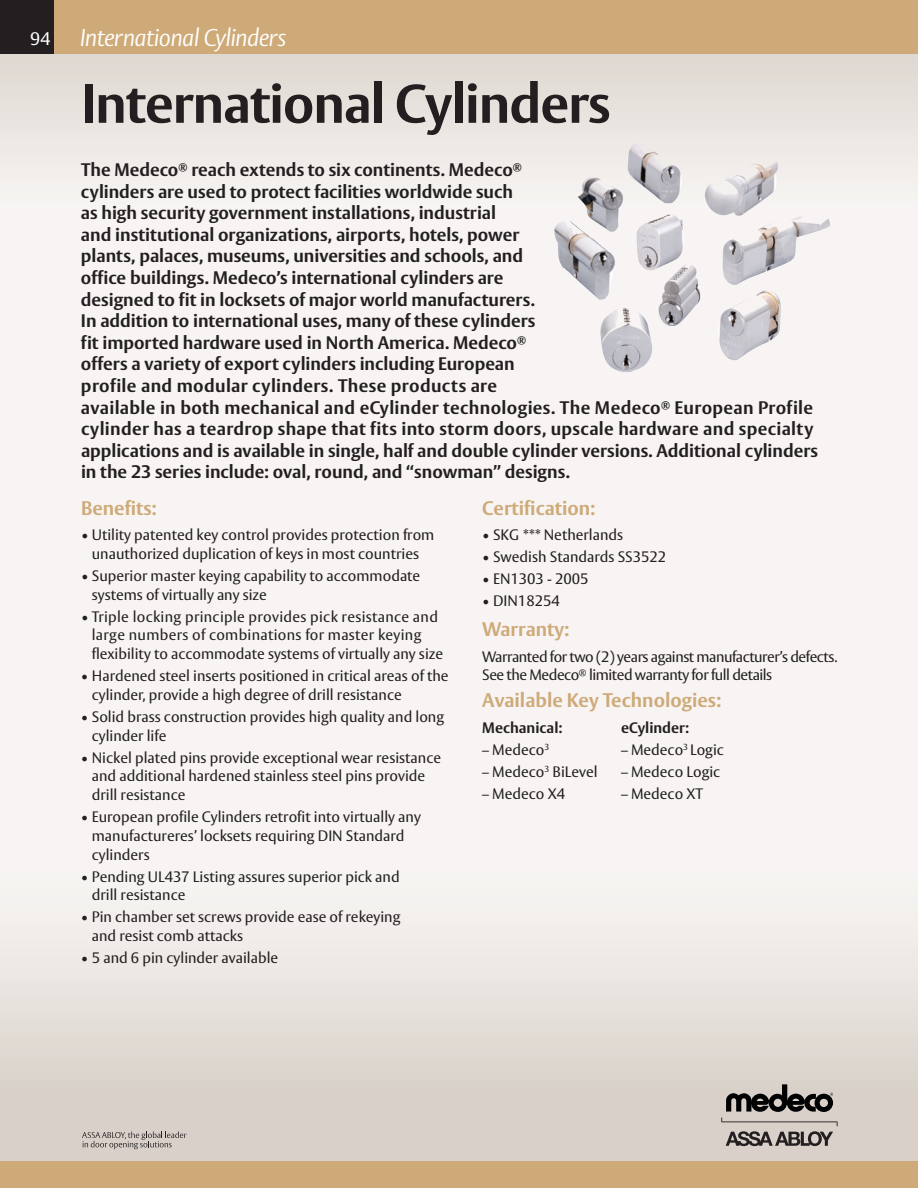
<style>
.page{position:relative;width:918px;height:1188px;background:#f7f4f3}
.page>*{position:absolute;margin:0;border:0;box-sizing:border-box;transform-origin:0 0}
.t1{font:700 54px "ASSA Vesta";letter-spacing:-.02em;color:#231f20}
.t2{font:italic 300 24px "ASSA Vesta";letter-spacing:-.03em;color:#fff}
.t3{font:700 19.5px "ASSA Vesta";color:#ceaa78}
.t4{font:700 18px/21.6px "ASSA Vesta";color:#231f20}
.t5{font:15px/18.8px "ASSA Vesta";color:#231f20}
.t6{font:15px/18.8px "ASSA Vesta";letter-spacing:.02em;color:#231f20}
.t7{font:15px/18.8px "ASSA Vesta";letter-spacing:-.03em;color:#231f20}
.t8{font:700 15px "ASSA Vesta";color:#231f20}
.s1{font-weight:400;font-style:normal;font-size:18px}
</style>
<div class="page">
<div style="left:0;top:756px;width:918px;height:432px;background:linear-gradient(to bottom,#fffdfd,#d3cbc2)"></div>
<svg style="left:0;top:54px;width:918px;height:216px"></svg>
<div style="left:0;top:0;width:918px;height:54px;background:#ceaa78"></div>
<div style="left:0;top:1161px;width:918px;height:27px;background:#ceaa78"></div>
<div style="left:0;top:0;width:54px;height:54px;background:#231f20"></div>
<img style="left:578px;top:143px;width:249px;height:127px">
<svg style="left:721px;top:1118px;width:117px;height:28px;background:#a49d99"></svg>
<svg style="left:726px;top:1084px;width:107px;height:28px;background:#74706d"></svg>
<svg style="left:82px;top:1132px;width:105px;height:17px;background:#b8b0ab"></svg>
<h2 class="t2" style="left:30px;top:23px;width:258px"><span class="s1">94</span> International Cylinders</h2>
<h1 class="t1" style="left:81px;top:71px;width:531px">International Cylinders</h1>
<p class="t4" style="left:81px;top:160px;width:739px">The Medeco<sup>®</sup> reach extends to six continents. Medeco<sup>®<br></sup>cylinders are used to protect facilities worldwide such<br>as high security government installations, industrial<br>and institutional organizations, airports, hotels, power<br>plants, palaces, museums, universities and schools, and<br>office buildings. Medeco’s international cylinders are<br>designed to fit in locksets of major world manufacturers.<br>In addition to international uses, many of these cylinders<br>fit imported hardware used in North America. Medeco<sup>®<br></sup>offers a variety of export cylinders including European<br>profile and modular cylinders. These products are<br>available in both mechanical and eCylinder technologies. The Medeco<sup>®</sup> European Profile cylinder has a teardrop shape that fits into storm doors, upscale hardware and specialty applications and is available in single, half and double cylinder versions. Additional cylinders in the 23 series include: oval, round, and “snowman” designs.</p>
<p class="t3" style="left:81px;top:496px;width:77px">Benefits:</p>
<p class="t5" style="left:81px;top:526px;width:355px;text-align:center">• Utility patented key control provides protection from unauthorized duplication of keys in most countries</p>
<p class="t5" style="left:92px;top:567px;width:330px;text-indent:-11px">• Superior master keying capability to accommodate systems of virtually any size</p>
<p class="t6" style="left:92px;top:608px;width:353px;text-indent:-11px">• Triple locking principle provides pick resistance and large numbers of combinations for master keying flexibility to accommodate systems of virtually any size</p>
<p class="t5" style="left:92px;top:667px;width:358px;text-indent:-11px">• Hardened steel inserts positioned in critical areas of the cylinder, provide a high degree of drill resistance</p>
<p class="t5" style="left:92px;top:708px;width:354px;text-indent:-11px">• Solid brass construction provides high quality and long cylinder life</p>
<p class="t5" style="left:92px;top:749px;width:351px;text-indent:-11px">• Nickel plated pins provide exceptional wear resistance and additional hardened stainless steel pins provide drill resistance</p>
<p class="t5" style="left:92px;top:808px;width:331px;text-indent:-11px">• European profile Cylinders retrofit into virtually any manufactureres’ locksets requiring DIN Standard cylinders</p>
<p class="t5" style="left:92px;top:868px;width:309px;text-indent:-11px">• Pending UL437 Listing assures superior pick and drill resistance</p>
<p class="t5" style="left:92px;top:908px;width:310px;text-indent:-11px">• Pin chamber set screws provide ease of rekeying and resist comb attacks</p>
<p class="t5" style="left:81px;top:949px;width:199px">• 5 and 6 pin cylinder available</p>
<p class="t3" style="left:482px;top:496px;width:115px">Certification:</p>
<p class="t5" style="left:482px;top:526px;width:143px">• SKG *** Netherlands</p>
<p class="t5" style="left:482px;top:548px;width:186px">• Swedish Standards SS3522</p>
<p class="t5" style="left:482px;top:570px;width:108px">• EN1303 - 2005</p>
<p class="t5" style="left:482px;top:592px;width:79px">• DIN18254</p>
<p class="t3" style="left:482px;top:617px;width:89px">Warranty:</p>
<p class="t7" style="left:482px;top:648px;width:357px">Warranted for two (2) years against manufacturer’s defects.<br>See the Medeco<sup>®</sup> limited warranty for full details</p>
<p class="t3" style="left:482px;top:688px;width:241px">Available Key Technologies:</p>
<p class="t8" style="left:482px;top:718px;width:82px">Mechanical:</p>
<p class="t5" style="left:482px;top:741px;width:69px">– Medeco<sup>3</sup></p>
<p class="t5" style="left:482px;top:763px;width:117px">– Medeco<sup>3</sup> BiLevel</p>
<p class="t5" style="left:482px;top:785px;width:84px">– Medeco X4</p>
<p class="t8" style="left:621px;top:719px;width:70px">eCylinder:</p>
<p class="t5" style="left:621px;top:741px;width:104px">– Medeco<sup>3</sup> Logic</p>
<p class="t5" style="left:621px;top:763px;width:101px">– Medeco Logic</p>
<p class="t5" style="left:621px;top:785px;width:84px">– Medeco XT</p>
</div>
